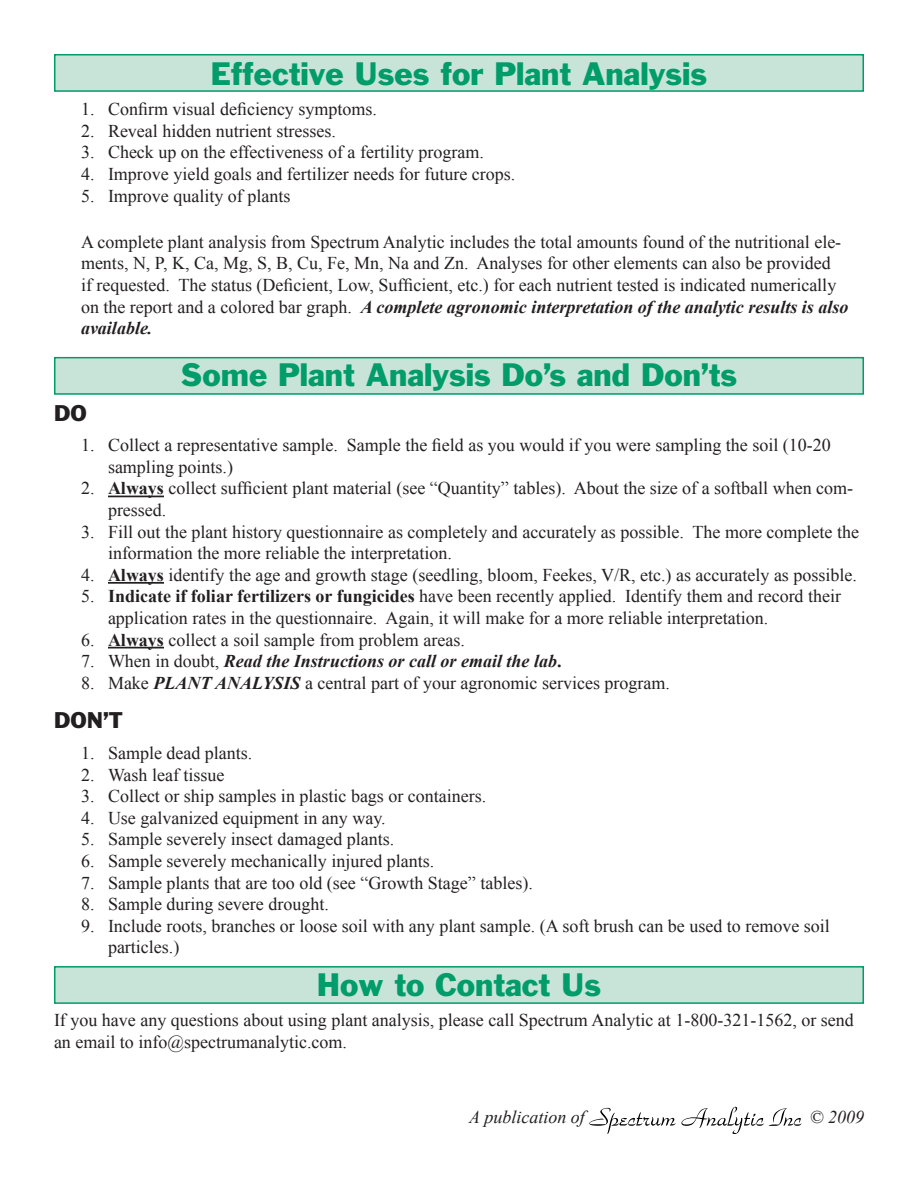
<style>
.page{position:relative;width:918px;height:1188px;background:#fff}
.page>*{position:absolute;margin:0;border:0;box-sizing:border-box;transform-origin:0 0}
.t1{font:30px "Franklin Gothic";color:#009c69}
.t2{font:21px "Franklin Gothic";color:#231f20}
.t3{font:18px/21.6px "Times New Roman";color:#231f20}
.t4{font:italic 700 18px "Times New Roman";color:#231f20}
.t5{font:italic 18px "Times New Roman";color:#231f20}
.s1{font-weight:700;font-style:italic}
.s2{font-weight:700}
.s3{font-weight:400;font-style:normal}
.s4{font-style:normal}
</style>
<div class="page">
<div style="left:55px;top:358px;width:808px;height:36px;background:#c8e4d8"></div>
<div style="left:54px;top:357px;width:810px;height:38px;border:2px solid #009c69"></div>
<hr style="left:108px;top:496px;width:56px;height:1px;background:#231f20">
<hr style="left:108px;top:582px;width:56px;height:2px;background:#231f20">
<hr style="left:108px;top:647px;width:56px;height:1px;background:#231f20">
<div style="left:55px;top:967px;width:808px;height:36px;background:#c8e4d8"></div>
<div style="left:54px;top:966px;width:810px;height:38px;border:2px solid #009c69"></div>
<div style="left:55px;top:55px;width:808px;height:36px;background:#c8e4d8"></div>
<div style="left:54px;top:54px;width:810px;height:38px;border:2px solid #009c69"></div>
<svg style="left:589px;top:1107px;width:212px;height:27px"></svg>
<p class="t1" style="left:211px;top:54px;width:498px">Effective Uses for Plant Analysis</p>
<p class="t3" style="left:81px;top:98px;width:298px">1. Confirm visual deficiency symptoms.</p>
<p class="t3" style="left:81px;top:120px;width:256px">2. Reveal hidden nutrient stresses.</p>
<p class="t3" style="left:81px;top:141px;width:405px">3. Check up on the effectiveness of a fertility program.</p>
<p class="t3" style="left:81px;top:163px;width:436px">4. Improve yield goals and fertilizer needs for future crops.</p>
<p class="t3" style="left:81px;top:185px;width:211px">5. Improve quality of plants</p>
<p class="t3" style="left:81px;top:231px;width:769px">A complete plant analysis from Spectrum Analytic includes the total amounts found of the nutritional ele&shy;ments, N, P, K, Ca, Mg, S, B, Cu, Fe, Mn, Na and Zn. Analyses for other elements can also be provided<br>if requested. The status (Deficient, Low, Sufficient, etc.) for each nutrient tested is indicated numerically on the report and a colored bar graph. <span class="s1">A complete agronomic interpretation of the analytic results is also available.</span></p>
<p class="t1" style="left:181px;top:356px;width:558px">Some Plant Analysis Do’s and Don’ts</p>
<p class="t2" style="left:54px;top:399px;width:34px">DO</p>
<p class="t3" style="left:108px;top:434px;width:724px;text-indent:-27px">1. Collect a representative sample. Sample the field as you would if you were sampling the soil (10-20 sampling points.)</p>
<p class="t3" style="left:108px;top:477px;width:747px;text-indent:-27px">2. <span class="s2">Always</span> collect sufficient plant material (see “Quantity” tables). About the size of a softball when com&shy;pressed.</p>
<p class="t3" style="left:108px;top:521px;width:752px;text-indent:-27px">3. Fill out the plant history questionnaire as completely and accurately as possible. The more complete the information the more reliable the interpretation.</p>
<p class="t3" style="left:81px;top:564px;width:778px">4. <span class="s2">Always</span> identify the age and growth stage (seedling, bloom, Feekes, V/R, etc.) as accurately as possible.</p>
<p class="t3" style="left:108px;top:585px;width:735px;text-indent:-27px">5. <span class="s2">Indicate if foliar fertilizers or fungicides</span> have been recently applied. Identify them and record their application rates in the questionnaire. Again, it will make for a more reliable interpretation.</p>
<p class="t3" style="left:81px;top:629px;width:385px">6. <span class="s2">Always</span> collect a soil sample from problem areas.</p>
<p class="t4" style="left:81px;top:649px;width:482px"><span class="s3">7. When in doubt,</span> Read the Instructions or call or email the lab<span class="s4">.</span></p>
<p class="t3" style="left:81px;top:672px;width:591px">8. Make <span class="s1">PLANT ANALYSIS</span> a central part of your agronomic services program.</p>
<p class="t2" style="left:54px;top:707px;width:70px">DON’T</p>
<p class="t3" style="left:81px;top:742px;width:173px">1. Sample dead plants.</p>
<p class="t3" style="left:81px;top:764px;width:145px">2. Wash leaf tissue</p>
<p class="t3" style="left:81px;top:785px;width:407px">3. Collect or ship samples in plastic bags or containers.</p>
<p class="t3" style="left:81px;top:807px;width:306px">4. Use galvanized equipment in any way.</p>
<p class="t3" style="left:81px;top:828px;width:315px">5. Sample severely insect damaged plants.</p>
<p class="t3" style="left:81px;top:850px;width:355px">6. Sample severely mechanically injured plants.</p>
<p class="t3" style="left:81px;top:872px;width:453px">7. Sample plants that are too old (see “Growth Stage” tables).</p>
<p class="t3" style="left:81px;top:893px;width:249px">8. Sample during severe drought.</p>
<p class="t3" style="left:108px;top:915px;width:723px;text-indent:-27px">9. Include roots, branches or loose soil with any plant sample. (A soft brush can be used to remove soil particles.)</p>
<p class="t1" style="left:317px;top:965px;width:286px">How to Contact Us</p>
<p class="t3" style="left:54px;top:1009px;width:801px">If you have any questions about using plant analysis, please call Spectrum Analytic at 1-800-321-1562, or send an email to info@spectrumanalytic.com.</p>
<p class="t5" style="left:469px;top:1105px;width:117px">A publication of</p>
<p class="t5" style="left:810px;top:1105px;width:56px">© 2009</p>
</div>
